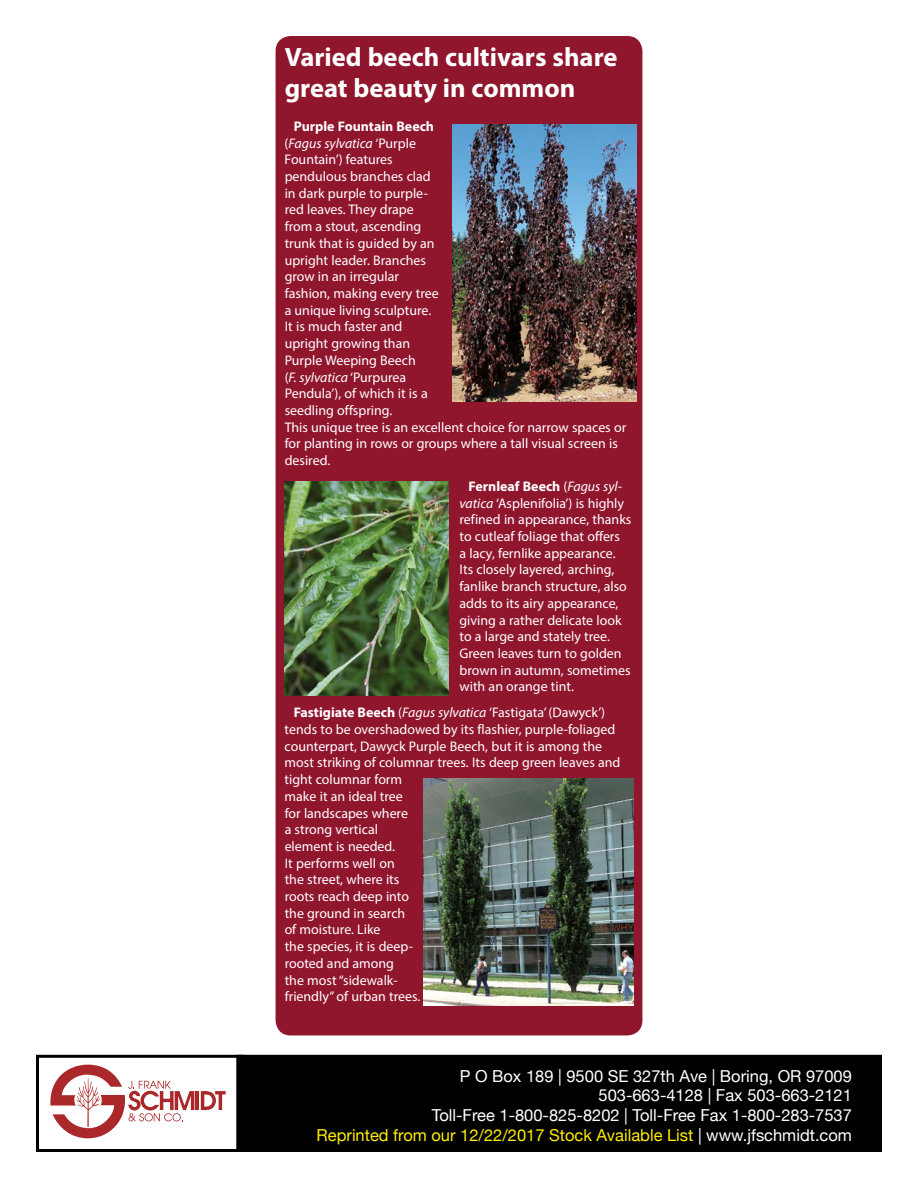
<style>
.page{position:relative;width:918px;height:1188px;background:#fff}
.page>*{position:absolute;margin:0;border:0;box-sizing:border-box;transform-origin:0 0}
.t1{font:700 26.55px/32px "Myriad Pro";color:#fff}
.t2{font:16.5px/19.8px "Helvetica Neue";color:#fff;text-align:right}
.t3{font:13.95px/16.6px "Myriad Pro";color:#fff}
.s1{font-weight:700}
.s2{font-style:italic}
.s3{color:#ffee01}
</style>
<div class="page">
<svg style="left:50px;top:1065px;width:144px;height:73px"></svg>
<hr style="left:196px;top:1091px;width:3px;height:19px;background:#ab282a">
<svg style="left:201px;top:1091px;width:25px;height:19px"></svg>
<div style="left:36px;top:1055px;width:208px;height:97px;border:3px solid #000"></div>
<div style="left:238px;top:1056px;width:642px;height:94px;background:#000"></div>
<div style="left:236px;top:1055px;width:646px;height:97px;border:3px solid #000"></div>
<div style="left:276px;top:36px;width:366px;height:999px;background:#90162e;border-radius:15px"></div>
<img style="left:452px;top:125px;width:185px;height:277px">
<img style="left:285px;top:481px;width:164px;height:214px">
<img style="left:423px;top:778px;width:210px;height:227px">
<h1 class="t1" style="left:285px;top:40px;width:334px">Varied beech cultivars share great beauty in common</h1>
<p class="t3" style="left:285px;top:118px;width:343px;text-indent:9px"><span class="s1">Purple Fountain Beech<br></span>(<span class="s2">Fagus sylvatica</span> ‘Purple<br>Fountain’) features<br>pendulous branches clad<br>in dark purple to purple-<br>red leaves. They drape<br>from a stout, ascending<br>trunk that is guided by an<br>upright leader. Branches<br>grow in an irregular<br>fashion, making every tree<br>a unique living sculpture.<br>It is much faster and<br>upright growing than<br>Purple Weeping Beech<br>(<span class="s2">F. sylvatica</span> ‘Purpurea<br>Pendula’), of which it is a<br>seedling offspring.<br>This unique tree is an excellent choice for narrow spaces or for planting in rows or groups where a tall visual screen is desired.</p>
<p class="t3" style="left:460px;top:478px;width:173px;text-indent:9px"><span class="s1">Fernleaf Beech</span> (<span class="s2">Fagus syl&shy;vatica</span> ‘Asplenifolia’) is highly refined in appearance, thanks to cutleaf foliage that offers<br>a lacy, fernlike appearance.<br>Its closely layered, arching, fanlike branch structure, also adds to its airy appearance, giving a rather delicate look to a large and stately tree.<br>Green leaves turn to golden brown in autumn, sometimes with an orange tint.</p>
<p class="t3" style="left:285px;top:704px;width:337px;text-indent:9px"><span class="s1">Fastigiate Beech</span> (<span class="s2">Fagus sylvatica</span> ‘Fastigata’ (Dawyck’) tends to be overshadowed by its flashier, purple-foliaged counterpart, Dawyck Purple Beech, but it is among the most striking of columnar trees. Its deep green leaves and tight columnar form<br>make it an ideal tree<br>for landscapes where<br>a strong vertical<br>element is needed.<br>It performs well on<br>the street, where its<br>roots reach deep into<br>the ground in search<br>of moisture. Like<br>the species, it is deep-<br>rooted and among<br>the most “sidewalk-<br>friendly” of urban trees.</p>
<p class="t2" style="left:317px;top:1067px;width:537px">P O Box 189 | 9500 SE 327th Ave | Boring, OR 97009<br>503-663-4128 | Fax 503-663-2121<br>Toll-Free 1-800-825-8202 | Toll-Free Fax 1-800-283-7537<br><span class="s3">Reprinted from our 12/22/2017 Stock Available List</span> | www.jfschmidt.com</p>
</div>
